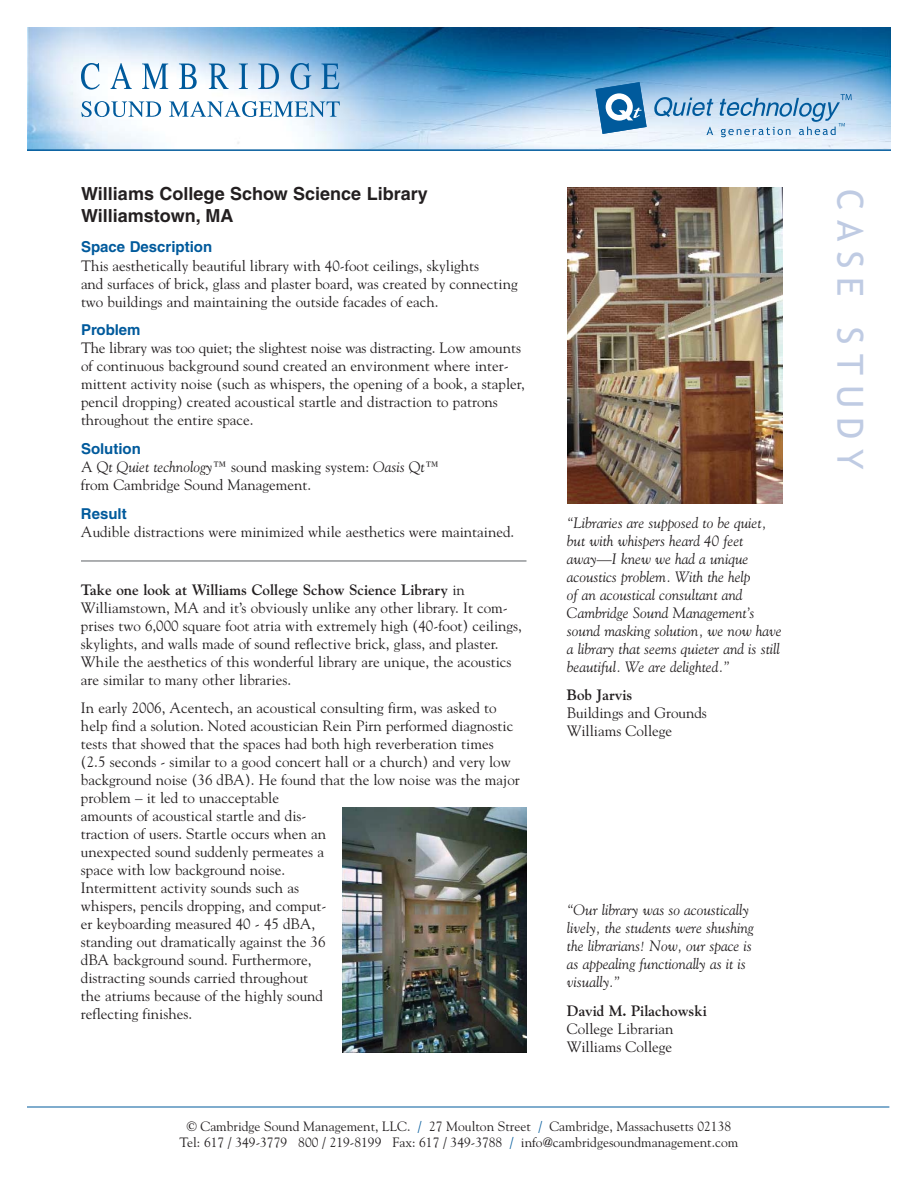
<style>
.page{position:relative;width:918px;height:1188px;background:#fff}
.page>*{position:absolute;margin:0;border:0;box-sizing:border-box;transform-origin:0 0}
.t1{font:36px "Trebuchet MS";letter-spacing:.26em;color:#bfcbe3}
.t2{font:700 18px/21.6px "Helvetica";color:#231f20}
.t3{font:15px/18px "Goudy";color:#231f20}
.t4{font:italic 15px/18px "Goudy";color:#231f20}
.t5{font:700 15px "Helvetica";color:#005a9c}
.t6{font:700 15px "Goudy";color:#231f20}
.t7{font:13.5px/16.2px "Goudy";color:#231f20;text-align:center}
.s1{font-style:italic}
.s2{font-weight:700}
.s3{color:#005a9c}
</style>
<div class="page">
<img style="left:27px;top:27px;width:864px;height:122px">
<hr style="left:27px;top:1107px;width:862px;height:1px;background:#005a9c">
<hr style="left:27px;top:149px;width:864px;height:2px;background:#005a9c">
<img style="left:342px;top:808px;width:184px;height:245px">
<img style="left:567px;top:188px;width:216px;height:315px">
<hr style="left:81px;top:560px;width:445px;height:2px;background:#939598">
<svg style="left:81px;top:63px;width:19px;height:27px"></svg>
<svg style="left:111px;top:63px;width:21px;height:26px"></svg>
<svg style="left:142px;top:64px;width:26px;height:25px"></svg>
<svg style="left:179px;top:64px;width:18px;height:25px"></svg>
<svg style="left:209px;top:64px;width:20px;height:25px"></svg>
<svg style="left:239px;top:64px;width:9px;height:25px"></svg>
<svg style="left:258px;top:64px;width:21px;height:25px"></svg>
<svg style="left:290px;top:63px;width:21px;height:27px"></svg>
<svg style="left:321px;top:64px;width:18px;height:25px"></svg>
<svg style="left:81px;top:101px;width:80px;height:16px"></svg>
<svg style="left:169px;top:101px;width:171px;height:16px"></svg>
<svg style="left:596px;top:82px;width:51px;height:52px"></svg>
<svg style="left:654px;top:97px;width:59px;height:20px"></svg>
<svg style="left:706px;top:127px;width:7px;height:8px"></svg>
<svg style="left:719px;top:94px;width:132px;height:43px;background:#aacae4"></svg>
<p class="t2" style="left:81px;top:185px;width:348px">Williams College Schow Science Library<br>Williamstown, MA</p>
<p class="t5" style="left:81px;top:241px;width:133px">Space Description</p>
<p class="t3" style="left:81px;top:258px;width:438px">This aesthetically beautiful library with 40-foot ceilings, skylights<br>and surfaces of brick, glass and plaster board, was created by connecting two buildings and maintaining the outside facades of each.</p>
<p class="t5" style="left:81px;top:324px;width:61px">Problem</p>
<p class="t3" style="left:81px;top:340px;width:445px">The library was too quiet; the slightest noise was distracting. Low amounts of continuous background sound created an environment where inter&shy;mittent activity noise (such as whispers, the opening of a book, a stapler, pencil dropping) created acoustical startle and distraction to patrons throughout the entire space.</p>
<p class="t5" style="left:81px;top:443px;width:61px">Solution</p>
<p class="t3" style="left:81px;top:459px;width:360px">A Q<span class="s1">t Quiet technology</span>™ sound masking system: <span class="s1">Oasis</span> Q<span class="s1">t</span>™ from Cambridge Sound Management.</p>
<p class="t5" style="left:81px;top:508px;width:47px">Result</p>
<p class="t3" style="left:81px;top:524px;width:435px">Audible distractions were minimized while aesthetics were maintained.</p>
<p class="t3" style="left:81px;top:582px;width:443px"><span class="s2">Take one look at Williams College Schow Science Library</span> in Williamstown, MA and it’s obviously unlike any other library. It com&shy;prises two 6,000 square foot atria with extremely high (40-foot) ceilings, skylights, and walls made of sound reflective brick, glass, and plaster.<br>While the aesthetics of this wonderful library are unique, the acoustics are similar to many other libraries.</p>
<p class="t3" style="left:81px;top:700px;width:440px">In early 2006, Acentech, an acoustical consulting firm, was asked to help find a solution. Noted acoustician Rein Pirn performed diagnostic tests that showed that the spaces had both high reverberation times (2.5 seconds - similar to a good concert hall or a church) and very low background noise (36 dBA). He found that the low noise was the major problem – it led to unacceptable<br>amounts of acoustical startle and dis-<br>traction of users. Startle occurs when an<br>unexpected sound suddenly permeates a<br>space with low background noise.<br>Intermittent activity sounds such as<br>whispers, pencils dropping, and comput-<br>er keyboarding measured 40 - 45 dBA,<br>standing out dramatically against the 36<br>dBA background sound. Furthermore,<br>distracting sounds carried throughout<br>the atriums because of the highly sound<br>reflecting finishes.</p>
<p class="t4" style="left:567px;top:515px;width:216px">“Libraries are supposed to be quiet, but with whispers heard 40 feet away—I knew we had a unique acoustics problem. With the help<br>of an acoustical consultant and<br>Cambridge Sound Management’s sound masking solution, we now have a library that seems quieter and is still beautiful. We are delighted.”</p>
<p class="t6" style="left:567px;top:689px;width:67px">Bob Jarvis</p>
<p class="t3" style="left:567px;top:705px;width:141px">Buildings and Grounds<br>Williams College</p>
<p class="t4" style="left:567px;top:902px;width:188px">“Our library was so acoustically lively, the students were shushing the librarians! Now, our space is as appealing functionally as it is visually.”</p>
<p class="t6" style="left:567px;top:1005px;width:141px">David M. Pilachowski</p>
<p class="t3" style="left:567px;top:1021px;width:108px">College Librarian<br>Williams College</p>
<p class="t7" style="left:180px;top:1119px;width:560px">© Cambridge Sound Management, LLC. <span class="s3">/</span> 27 Moulton Street <span class="s3">/</span> Cambridge, Massachusetts 02138<br>Tel: 617 / 349-3779 800 / 219-8199 Fax: 617 / 349-3788 <span class="s3">/</span> info@cambridgesoundmanagement.com</p>
<h1 class="t1" style="left:864px;top:189px;width:282px;rotate:90deg">CASE STUDY</h1>
</div>
